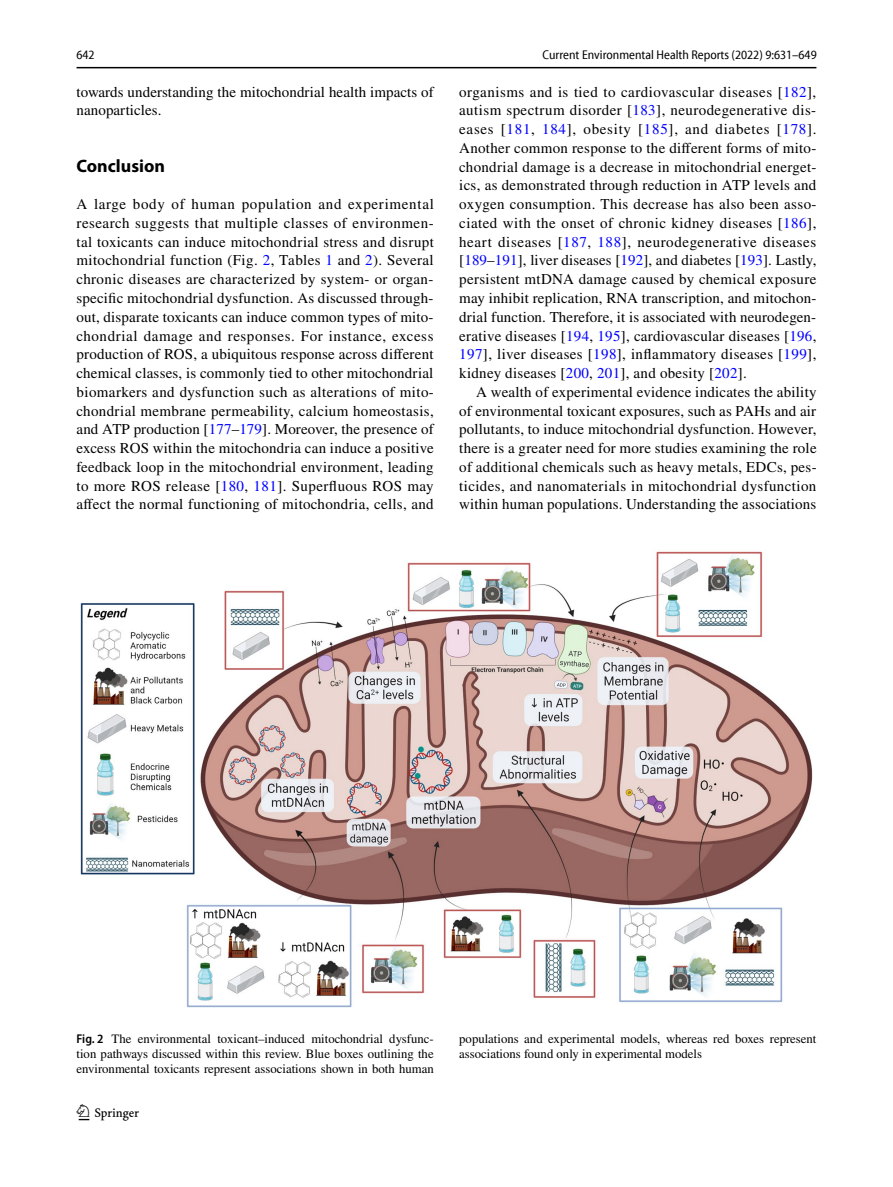
<style>
.page{position:relative;width:893px;height:1187px;background:#fff}
.page>*{position:absolute;margin:0;border:0;box-sizing:border-box;transform-origin:0 0}
.t1{font:22.5px "Springnew Regular 2";color:#000}
.t2{font:700 18px "Myriad Pro";color:#000}
.t3{font:15px/18.8px "STIX";letter-spacing:.01em;color:#000;text-align:justify}
.t4{font:12.75px/15px "STIX";color:#000;text-align:justify}
.t5{font:semi-condensed 12.75px "Myriad Pro Unic";color:#000}
.s1{color:#00f}
.s2{font-family:"Myriad Pro";font-weight:600;font-stretch:semi-condensed}
</style>
<div class="page">
<hr style="left:77px;top:67px;width:739px;height:1px;background:#000">
<img style="left:81px;top:551px;width:731px;height:456px">
<p class="t5" style="left:77px;top:50px;width:20px">642</p>
<p class="t5" style="left:542px;top:50px;width:276px">Current Environmental Health Reports (2022) 9:631–649</p>
<p class="t3" style="left:77px;top:83px;width:359px">towards understanding the mitochondrial health impacts of nanoparticles.</p>
<p class="t2" style="left:77px;top:154px;width:90px">Conclusion</p>
<p class="t3" style="left:77px;top:196px;width:359px">A large body of human population and experimental research suggests that multiple classes of environmen&shy;tal toxicants can induce mitochondrial stress and disrupt mitochondrial function (Fig. <span class="s1">2</span>, Tables <span class="s1">1</span> and <span class="s1">2</span>). Several chronic diseases are characterized by system- or organ&shy;specific mitochondrial dysfunction. As discussed through&shy;out, disparate toxicants can induce common types of mito&shy;chondrial damage and responses. For instance, excess production of ROS, a ubiquitous response across different chemical classes, is commonly tied to other mitochondrial biomarkers and dysfunction such as alterations of mito&shy;chondrial membrane permeability, calcium homeostasis, and ATP production [<span class="s1">177</span>–<span class="s1">179</span>]. Moreover, the presence of excess ROS within the mitochondria can induce a positive feedback loop in the mitochondrial environment, leading to more ROS release [<span class="s1">180</span>, <span class="s1">181</span>]. Superfluous ROS may affect the normal functioning of mitochondria, cells, and</p>
<p class="t3" style="left:459px;top:83px;width:359px">organisms and is tied to cardiovascular diseases [<span class="s1">182</span>], autism spectrum disorder [<span class="s1">183</span>], neurodegenerative dis&shy;eases [<span class="s1">181</span>, <span class="s1">184</span>], obesity [<span class="s1">185</span>], and diabetes [<span class="s1">178</span>].<br>Another common response to the different forms of mito&shy;chondrial damage is a decrease in mitochondrial energet&shy;ics, as demonstrated through reduction in ATP levels and oxygen consumption. This decrease has also been asso&shy;ciated with the onset of chronic kidney diseases [<span class="s1">186</span>], heart diseases [<span class="s1">187</span>, <span class="s1">188</span>], neurodegenerative diseases [<span class="s1">189</span>–<span class="s1">191</span>], liver diseases [<span class="s1">192</span>], and diabetes [<span class="s1">193</span>]. Lastly, persistent mtDNA damage caused by chemical exposure may inhibit replication, RNA transcription, and mitochon&shy;drial function. Therefore, it is associated with neurodegen&shy;erative diseases [<span class="s1">194</span>, <span class="s1">195</span>], cardiovascular diseases [<span class="s1">196</span>, <span class="s1">197</span>], liver diseases [<span class="s1">198</span>], inflammatory diseases [<span class="s1">199</span>], kidney diseases [<span class="s1">200</span>, <span class="s1">201</span>], and obesity [<span class="s1">202</span>].</p>
<p class="t3" style="left:459px;top:383px;width:359px;text-indent:17px">A wealth of experimental evidence indicates the ability of environmental toxicant exposures, such as PAHs and air pollutants, to induce mitochondrial dysfunction. However, there is a greater need for more studies examining the role of additional chemicals such as heavy metals, EDCs, pes&shy;ticides, and nanomaterials in mitochondrial dysfunction within human populations. Understanding the associations</p>
<p class="t4" style="left:77px;top:1031px;width:359px"><span class="s2">Fig. 2</span> The environmental toxicant–induced mitochondrial dysfunc&shy;tion pathways discussed within this review. Blue boxes outlining the environmental toxicants represent associations shown in both human</p>
<p class="t4" style="left:459px;top:1031px;width:359px">populations and experimental models, whereas red boxes represent associations found only in experimental models</p>
<h1 class="t1" style="left:79px;top:1104px;width:62px">1 3</h1>
</div>
